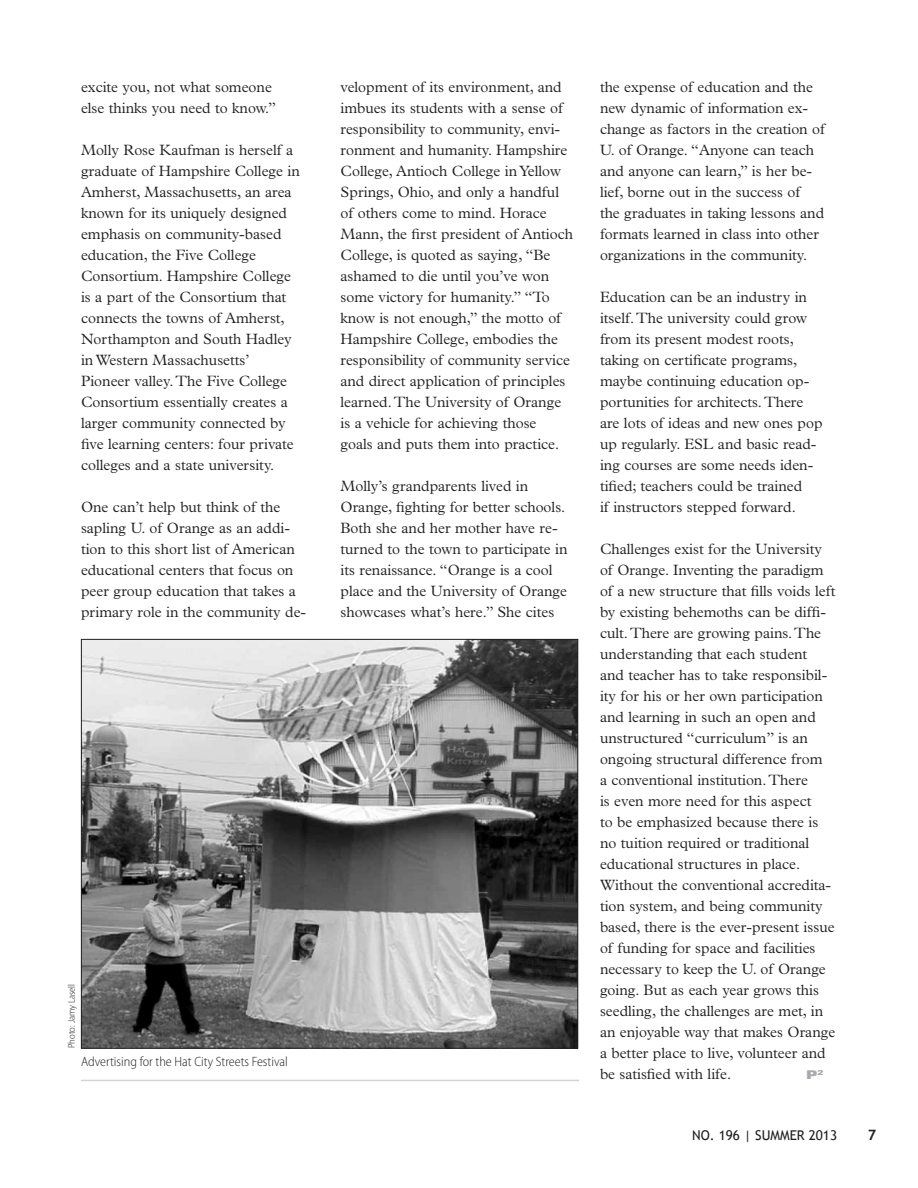
<style>
.page{position:relative;width:918px;height:1188px;background:#fff}
.page>*{position:absolute;margin:0;border:0;box-sizing:border-box;transform-origin:0 0}
.t1{font:300 15px/21px "Plantin";color:#231f20}
.t2{font:700 14.25px "Trebuchet MS";color:#231f20}
.t3{font:300 semi-condensed 13.5px "Myriad Pro";color:#231f20}
.t4{font:13.5px "Trebuchet MS";color:#231f20}
.t5{font:12px "Univers LT Std X Black Ex";color:#a7a9ac}
.t6{font:300 semi-condensed 9.75px "Myriad Pro";color:#231f20}
</style>
<div class="page">
<img style="left:83px;top:641px;width:493px;height:406px">
<hr style="left:81px;top:1080px;width:498px;height:1px;background:#d1d3d4">
<p class="t1" style="left:81px;top:77px;width:196px">excite you, not what someone else thinks you need to know.”</p>
<p class="t1" style="left:81px;top:140px;width:220px">Molly Rose Kaufman is herself a graduate of Hampshire College in<br>Amherst, Massachusetts, an area known for its uniquely designed emphasis on community-based education, the Five College<br>Consortium. Hampshire College is a part of the Consortium that connects the towns of Amherst,<br>Northampton and South Hadley in Western Massachusetts’<br>Pioneer valley. The Five College<br>Consortium essentially creates a larger community connected by five learning centers: four private colleges and a state university.</p>
<p class="t1" style="left:81px;top:497px;width:227px">One can’t help but think of the sapling U. of Orange as an addi&shy;tion to this short list of American educational centers that focus on peer group education that takes a primary role in the community de-</p>
<p class="t6" style="left:66px;top:1048px;width:66px;rotate:-90deg">Photo: Jamy Lasell</p>
<p class="t3" style="left:81px;top:1054px;width:208px">Advertising for the Hat City Streets Festival</p>
<p class="t1" style="left:340px;top:77px;width:234px">velopment of its environment, and imbues its students with a sense of responsibility to community, envi&shy;ronment and humanity. Hampshire College, Antioch College in Yellow Springs, Ohio, and only a handful of others come to mind. Horace Mann, the first president of Antioch College, is quoted as saying, “Be ashamed to die until you’ve won some victory for humanity.” “To know is not enough,” the motto of Hampshire College, embodies the responsibility of community service and direct application of principles learned. The University of Orange is a vehicle for achieving those<br>goals and puts them into practice.</p>
<p class="t1" style="left:340px;top:476px;width:229px">Molly’s grandparents lived in Orange, fighting for better schools.<br>Both she and her mother have re&shy;turned to the town to participate in its renaissance. “Orange is a cool place and the University of Orange showcases what’s here.” She cites</p>
<p class="t1" style="left:600px;top:77px;width:227px">the expense of education and the new dynamic of information ex&shy;change as factors in the creation of<br>U. of Orange. “Anyone can teach and anyone can learn,” is her be&shy;lief, borne out in the success of<br>the graduates in taking lessons and formats learned in class into other organizations in the community.</p>
<p class="t1" style="left:600px;top:287px;width:224px">Education can be an industry in itself. The university could grow from its present modest roots, taking on certificate programs, maybe continuing education op&shy;portunities for architects. There are lots of ideas and new ones pop up regularly. ESL and basic read&shy;ing courses are some needs iden&shy;tified; teachers could be trained<br>if instructors stepped forward.</p>
<p class="t1" style="left:600px;top:539px;width:237px">Challenges exist for the University of Orange. Inventing the paradigm of a new structure that fills voids left by existing behemoths can be diffi&shy;cult. There are growing pains. The understanding that each student<br>and teacher has to take responsibil&shy;ity for his or her own participation and learning in such an open and unstructured “curriculum” is an ongoing structural difference from<br>a conventional institution. There<br>is even more need for this aspect<br>to be emphasized because there is no tuition required or traditional educational structures in place.<br>Without the conventional accredita&shy;tion system, and being community based, there is the ever-present issue of funding for space and facilities necessary to keep the U. of Orange going. But as each year grows this seedling, the challenges are met, in an enjoyable way that makes Orange a better place to live, volunteer and be satisfied with life.</p>
<p class="t5" style="left:806px;top:1068px;width:19px">P<sup>2</sup></p>
<p class="t4" style="left:692px;top:1127px;width:147px">No. 196 | SUMMER 2013</p>
<p class="t2" style="left:868px;top:1126px;width:10px">7</p>
</div>
